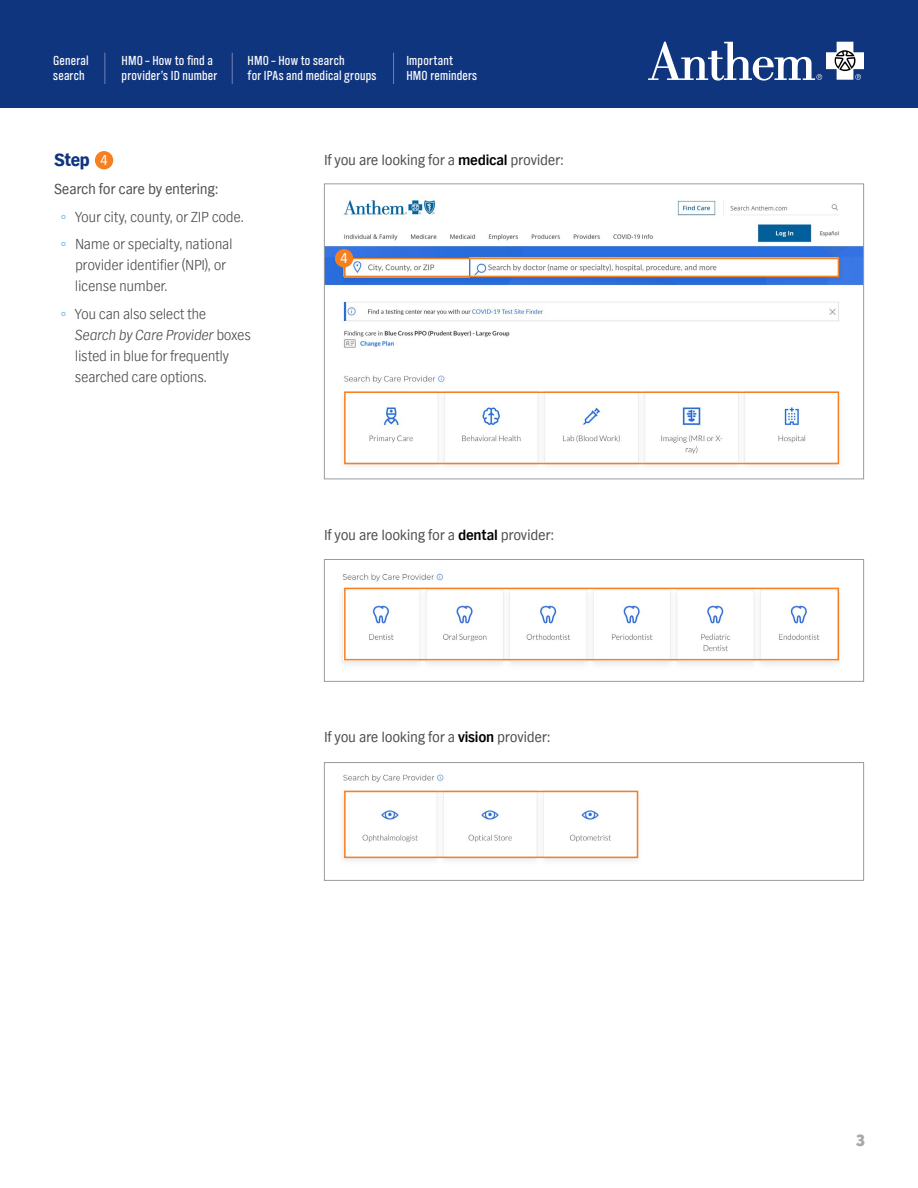
<style>
.page{position:relative;width:918px;height:1188px;background:#fff}
.page>*{position:absolute;margin:0;border:0;box-sizing:border-box;transform-origin:0 0}
.t1{font:900 18px "TV Nord EF";color:#10357f}
.t2{font:800 16.5px "TV Nord EF";color:#a7a9ac}
.t3{font:300 15px/21px "TV Nord EF";letter-spacing:-.02em;color:#4d4d4f}
.t4{font:15px "TV Nord EF";letter-spacing:-.02em;color:#4d4d4f}
.t5{font:14.85px "TV Nord EF";color:#fff}
.t6{font:13.5px/15px "TV Nord EF Regular Con";letter-spacing:.015em;color:#fff}
.s1{font-weight:400}
.s2{color:#58b6e7}
.s3{font-style:italic}
.s4{font-weight:700;color:#000}
</style>
<div class="page">
<img style="left:326px;top:200px;width:536px;height:266px">
<div style="left:324px;top:183px;width:540px;height:296px;border:1px solid #989c9e"></div>
<div style="left:95px;top:151px;width:18px;height:18px;background:#f58021;border-radius:50%"></div>
<div style="left:344px;top:258px;width:495px;height:19px;border:2px solid #f58021"></div>
<div style="left:344px;top:392px;width:495px;height:72px;border:2px solid #f58021"></div>
<img style="left:342px;top:573px;width:498px;height:92px">
<div style="left:324px;top:559px;width:540px;height:123px;border:1px solid #989c9e"></div>
<div style="left:344px;top:588px;width:495px;height:72px;border:2px solid #f58021"></div>
<img style="left:343px;top:774px;width:296px;height:87px">
<div style="left:324px;top:762px;width:540px;height:119px;border:1px solid #989c9e"></div>
<div style="left:344px;top:791px;width:294px;height:67px;border:2px solid #f58021"></div>
<div style="left:0;top:0;width:918px;height:108px;background:#10357f"></div>
<hr style="left:105px;top:53px;width:1px;height:31px;background:#777eb1">
<hr style="left:232px;top:53px;width:1px;height:31px;background:#777eb1">
<hr style="left:393px;top:53px;width:1px;height:31px;background:#777eb1">
<div style="left:335px;top:249px;width:18px;height:18px;background:#f58021;border-radius:50%"></div>
<svg style="left:648px;top:42px;width:216px;height:39px"></svg>
<p class="t6" style="left:53px;top:54px;width:37px">General search</p>
<p class="t6" style="left:122px;top:54px;width:97px">HMO – How to find a provider’s ID number</p>
<p class="t6" style="left:248px;top:54px;width:130px">HMO – How to search<br>for IPAs and medical groups</p>
<p class="t6" style="left:406px;top:54px;width:72px">Important<br>HMO reminders</p>
<p class="t1" style="left:54px;top:150px;width:37px">Step</p>
<p class="t3" style="left:62px;top:175px;width:184px;line-height:27.8px;text-indent:-8px"><span class="s1">Search for care by entering:<br></span><span class="s2">◦</span> Your city, county, or ZIP code. <span class="s2">◦</span> Name or specialty, national</p>
<p class="t3" style="left:75px;top:255px;width:153px">provider identifier (NPI), or license number.</p>
<p class="t3" style="left:75px;top:304px;width:177px;text-indent:-14px"><span class="s2">◦</span> You can also select the<br><span class="s3">Search by Care Provider</span> boxes listed in blue for frequently searched care options.</p>
<p class="t5" style="left:100px;top:152px;width:9px">4</p>
<p class="t4" style="left:324px;top:151px;width:241px">If you are looking for a <span class="s4">medical</span> provider:</p>
<p class="t5" style="left:340px;top:250px;width:9px">4</p>
<p class="t4" style="left:324px;top:526px;width:231px">If you are looking for a <span class="s4">dental</span> provider:</p>
<p class="t4" style="left:324px;top:729px;width:228px">If you are looking for a <span class="s4">vision</span> provider:</p>
<p class="t2" style="left:856px;top:1131px;width:11px">3</p>
</div>
